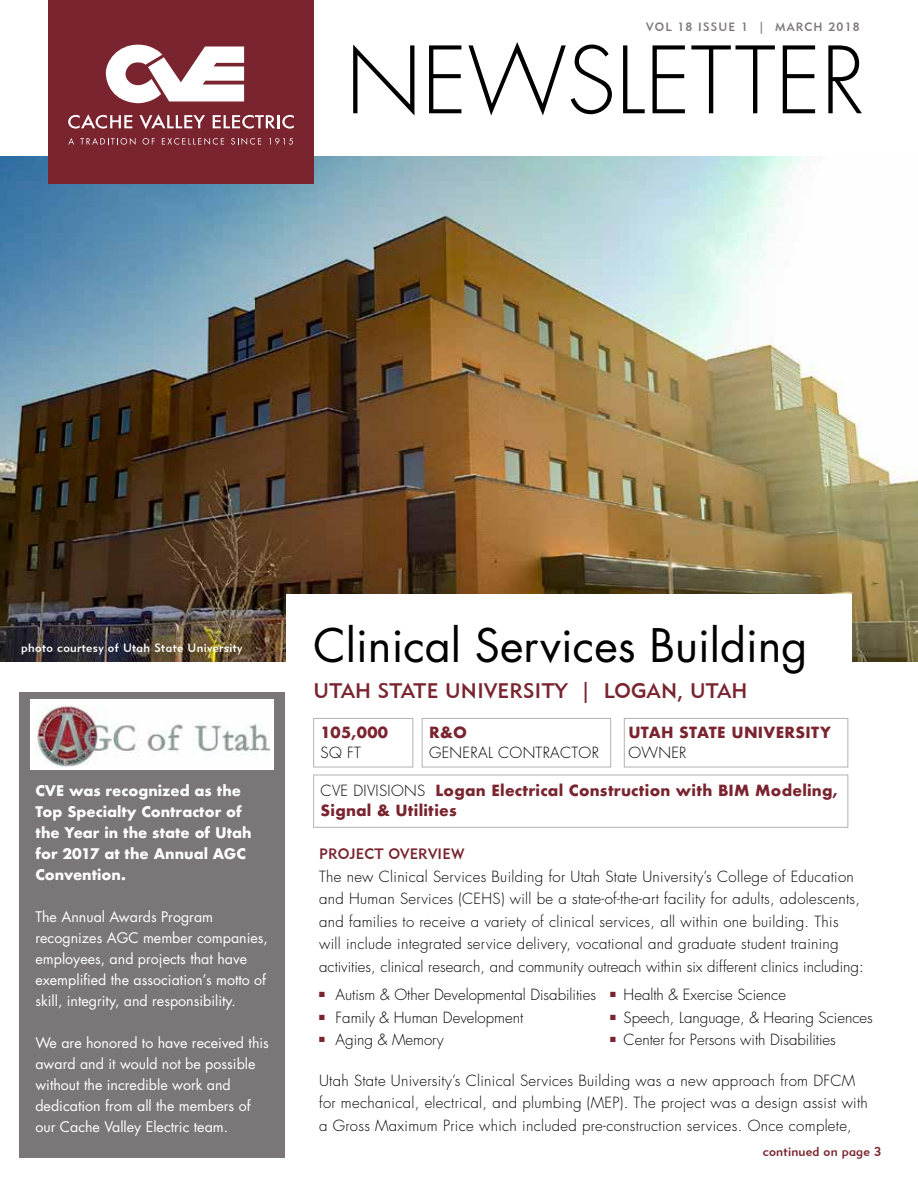
<style>
.page{position:relative;width:918px;height:1188px;background:#fff}
.page>*{position:absolute;margin:0;border:0;box-sizing:border-box;transform-origin:0 0}
.t1{font:300 90px "Futura";color:#000}
.t2{font:45px "Futura";color:#000}
.t3{font:21px "Geometric 415 BT Medium A";letter-spacing:.015em;color:#79242f}
.t4{font:300 15px/22.5px "Futura";letter-spacing:.02em;color:#000}
.t5{font:300 15px "Futura";color:#000}
.t6{font:700 15px/19.5px "Futura";letter-spacing:.015em;color:#79242f}
.t7{font:15px "Geometric 415 BT Medium A";letter-spacing:.015em;color:#79242f}
.t8{font:14.25px/21px "Futura";color:#fff}
.t9{font:700 14.25px/21px "Futura";color:#fff}
.t10{font:12.75px "Geometric 415 BT Medium A";letter-spacing:.015em;color:#79242f}
.t11{font:12px "Geometric 415 BT Medium A";letter-spacing:.03em;color:#fff}
.t12{font:12px "Geometric 415 BT Medium A";letter-spacing:.1em;color:#7b7677}
.s1{font-weight:300;color:#000}
</style>
<div class="page">
<img style="left:0;top:157px;width:918px;height:505px">
<div style="left:48px;top:0;width:266px;height:183px;background:#79242f"></div>
<svg style="left:106px;top:45px;width:138px;height:58px"></svg>
<svg style="left:68px;top:114px;width:64px;height:15px"></svg>
<svg style="left:140px;top:114px;width:65px;height:15px"></svg>
<svg style="left:213px;top:115px;width:81px;height:14px"></svg>
<svg style="left:68px;top:138px;width:6px;height:7px"></svg>
<svg style="left:80px;top:138px;width:56px;height:7px"></svg>
<svg style="left:143px;top:138px;width:12px;height:7px"></svg>
<svg style="left:162px;top:138px;width:62px;height:7px"></svg>
<svg style="left:231px;top:138px;width:30px;height:7px"></svg>
<svg style="left:269px;top:138px;width:24px;height:7px"></svg>
<div style="left:20px;top:692px;width:265px;height:466px;background:#7b7677"></div>
<div style="left:286px;top:594px;width:565px;height:101px;background:#fff"></div>
<div style="left:313px;top:718px;width:100px;height:49px;border:1px solid #b3b2b3"></div>
<div style="left:313px;top:775px;width:535px;height:53px;border:1px solid #b3b2b3"></div>
<div style="left:422px;top:718px;width:189px;height:49px;border:1px solid #b3b2b3"></div>
<div style="left:624px;top:718px;width:224px;height:49px;border:1px solid #b3b2b3"></div>
<div style="left:31px;top:700px;width:243px;height:70px;background:#fff"></div>
<img style="left:37px;top:705px;width:232px;height:62px">
<p class="t12" style="left:646px;top:20px;width:215px">VOL 18 ISSUE 1 | MARCH 2018</p>
<h1 class="t1" style="left:346px;top:26px;width:521px">NEWSLETTER</h1>
<p class="t11" style="left:21px;top:640px;width:223px">photo courtesy of Utah State University</p>
<p class="t9" style="left:35px;top:780px;width:218px">CVE was recognized as the<br>Top Specialty Contractor of the Year in the state of Utah for 2017 at the Annual AGC<br>Convention.</p>
<p class="t8" style="left:35px;top:907px;width:234px">The Annual Awards Program recognizes AGC member companies, employees, and projects that have exemplified the association’s motto of skill, integrity, and responsibility.</p>
<p class="t8" style="left:35px;top:1033px;width:235px">We are honored to have received this award and it would not be possible without the incredible work and dedication from all the members of our Cache Valley Electric team.</p>
<h2 class="t2" style="left:314px;top:617px;width:496px">Clinical Services Building</h2>
<h3 class="t3" style="left:314px;top:677px;width:435px">UTAH STATE UNIVERSITY | LOGAN, UTAH</h3>
<p class="t6" style="left:321px;top:723px;width:69px">105,000</p>
<p class="t4" style="left:321px;top:741px;width:42px">SQ FT</p>
<p class="t6" style="left:321px;top:781px;width:519px"><span class="s1">CVE DIVISIONS</span> Logan Electrical Construction with BIM Modeling,<br>Signal &amp; Utilities</p>
<p class="t6" style="left:429px;top:723px;width:39px">R&amp;O</p>
<p class="t4" style="left:429px;top:741px;width:171px">GENERAL CONTRACTOR</p>
<p class="t6" style="left:628px;top:723px;width:204px">UTAH STATE UNIVERSITY</p>
<p class="t4" style="left:628px;top:741px;width:60px">OWNER</p>
<p class="t7" style="left:319px;top:845px;width:147px">PROJECT OVERVIEW</p>
<p class="t4" style="left:319px;top:866px;width:546px">The new Clinical Services Building for Utah State University’s College of Education and Human Services (CEHS) will be a state-of-the-art facility for adults, adolescents, and families to receive a variety of clinical services, all within one building. This will include integrated service delivery, vocational and graduate student training activities, clinical research, and community outreach within six different clinics including:</p>
<p class="t5" style="left:319px;top:986px;width:468px"><sup>■</sup> Autism &amp; Other Developmental Disabilities <sup>■</sup> Health &amp; Exercise Science</p>
<p class="t5" style="left:319px;top:1008px;width:206px"><sup>■</sup> Family &amp; Human Development</p>
<p class="t5" style="left:610px;top:1008px;width:264px"><sup>■</sup> Speech, Language, &amp; Hearing Sciences</p>
<p class="t5" style="left:319px;top:1031px;width:126px"><sup>■</sup> Aging &amp; Memory</p>
<p class="t5" style="left:610px;top:1031px;width:227px"><sup>■</sup> Center for Persons with Disabilities</p>
<p class="t4" style="left:319px;top:1070px;width:550px">Utah State University’s Clinical Services Building was a new approach from DFCM for mechanical, electrical, and plumbing (MEP). The project was a design assist with a Gross Maximum Price which included pre-construction services. Once complete,</p>
<p class="t10" style="left:763px;top:1143px;width:120px">continued on page 3</p>
</div>
